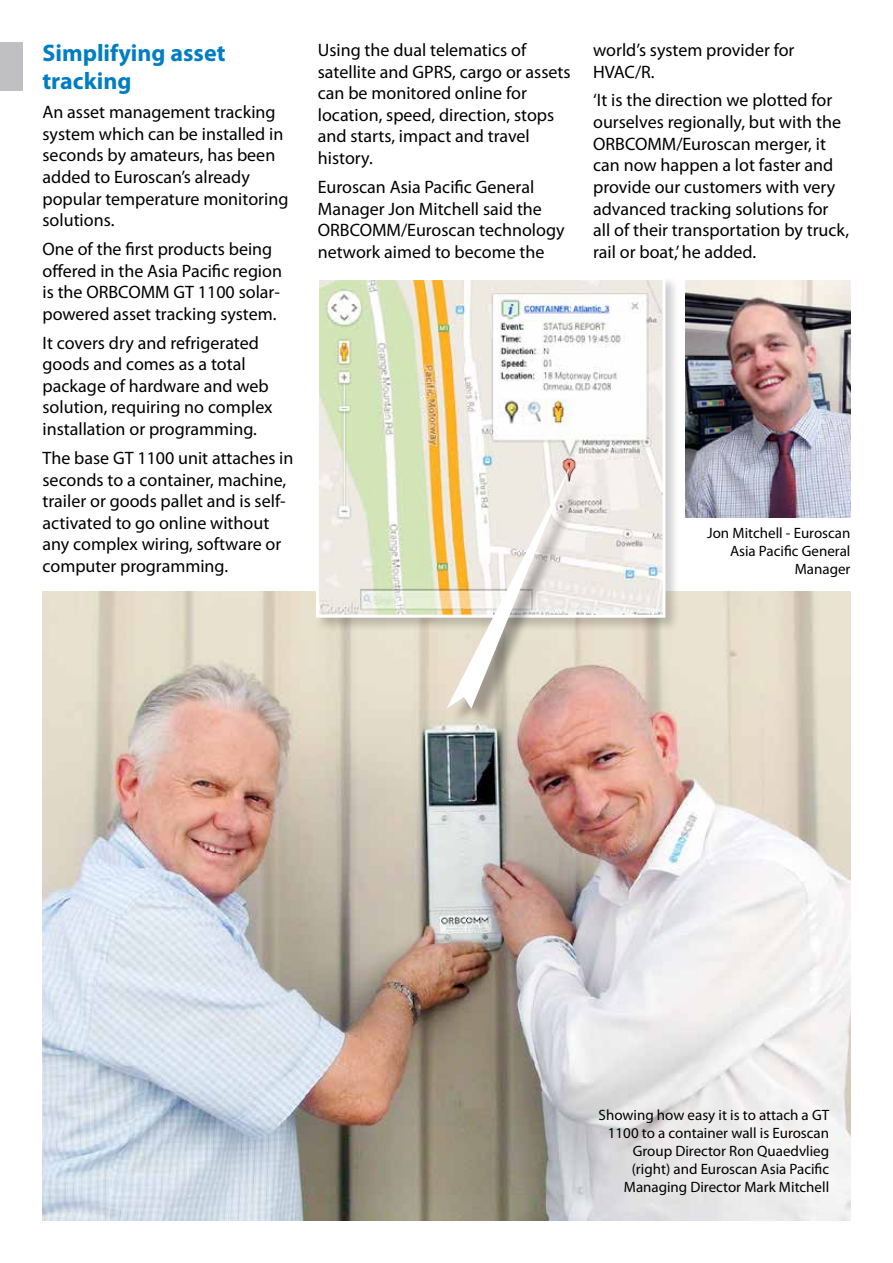
<style>
.page{position:relative;width:893px;height:1263px;background:#fff}
.page>*{position:absolute;margin:0;border:0;box-sizing:border-box;transform-origin:0 0}
.t1{font:700 24px/28.8px "Myriad Pro";color:#007dc3}
.t2{font:18px/21.6px "Myriad Pro";color:#000}
.t3{font:15px/18px "Myriad Pro";color:#000;text-align:right}
</style>
<div class="page">
<img style="left:43px;top:592px;width:807px;height:628px">
<div style="left:314px;top:275px;width:366px;height:357px;background:#000;opacity:.2"></div>
<img style="left:320px;top:281px;width:341px;height:333px">
<div style="left:316px;top:277px;width:349px;height:341px;border:3px solid #fff"></div>
<div style="left:450px;top:468px;width:139px;height:258px;background:#000;opacity:.3"></div>
<svg style="left:446px;top:463px;width:126px;height:246px"></svg>
<div style="left:0;top:43px;width:22px;height:48px;background:#c0bfc1"></div>
<img style="left:686px;top:280px;width:164px;height:237px">
<h1 class="t1" style="left:43px;top:37px;width:184px">Simplifying asset tracking</h1>
<p class="t2" style="left:43px;top:101px;width:247px">An asset management tracking system which can be installed in seconds by amateurs, has been added to Euroscan’s already popular temperature monitoring solutions.</p>
<p class="t2" style="left:43px;top:238px;width:241px">One of the first products being offered in the Asia Pacific region is the ORBCOMM GT 1100 solar&shy;powered asset tracking system.</p>
<p class="t2" style="left:43px;top:332px;width:232px">It covers dry and refrigerated goods and comes as a total package of hardware and web solution, requiring no complex installation or programming.</p>
<p class="t2" style="left:43px;top:447px;width:252px">The base GT 1100 unit attaches in seconds to a container, machine, trailer or goods pallet and is self&shy;activated to go online without any complex wiring, software or computer programming.</p>
<p class="t2" style="left:318px;top:39px;width:254px">Using the dual telematics of satellite and GPRS, cargo or assets can be monitored online for location, speed, direction, stops and starts, impact and travel history.</p>
<p class="t2" style="left:318px;top:176px;width:248px">Euroscan Asia Pacific General<br>Manager Jon Mitchell said the<br>ORBCOMM/Euroscan technology network aimed to become the</p>
<p class="t2" style="left:593px;top:39px;width:203px">world’s system provider for<br>HVAC/R.</p>
<p class="t2" style="left:593px;top:89px;width:257px">‘It is the direction we plotted for ourselves regionally, but with the<br>ORBCOMM/Euroscan merger, it can now happen a lot faster and provide our customers with very advanced tracking solutions for all of their transportation by truck, rail or boat,’ he added.</p>
<p class="t3" style="left:707px;top:524px;width:145px">Jon Mitchell - Euroscan<br>Asia Pacific General<br>Manager</p>
<p class="t3" style="left:599px;top:1106px;width:232px">Showing how easy it is to attach a GT 1100 to a container wall is Euroscan Group Director Ron Quaedvlieg (right) and Euroscan Asia Pacific Managing Director Mark Mitchell</p>
</div>
